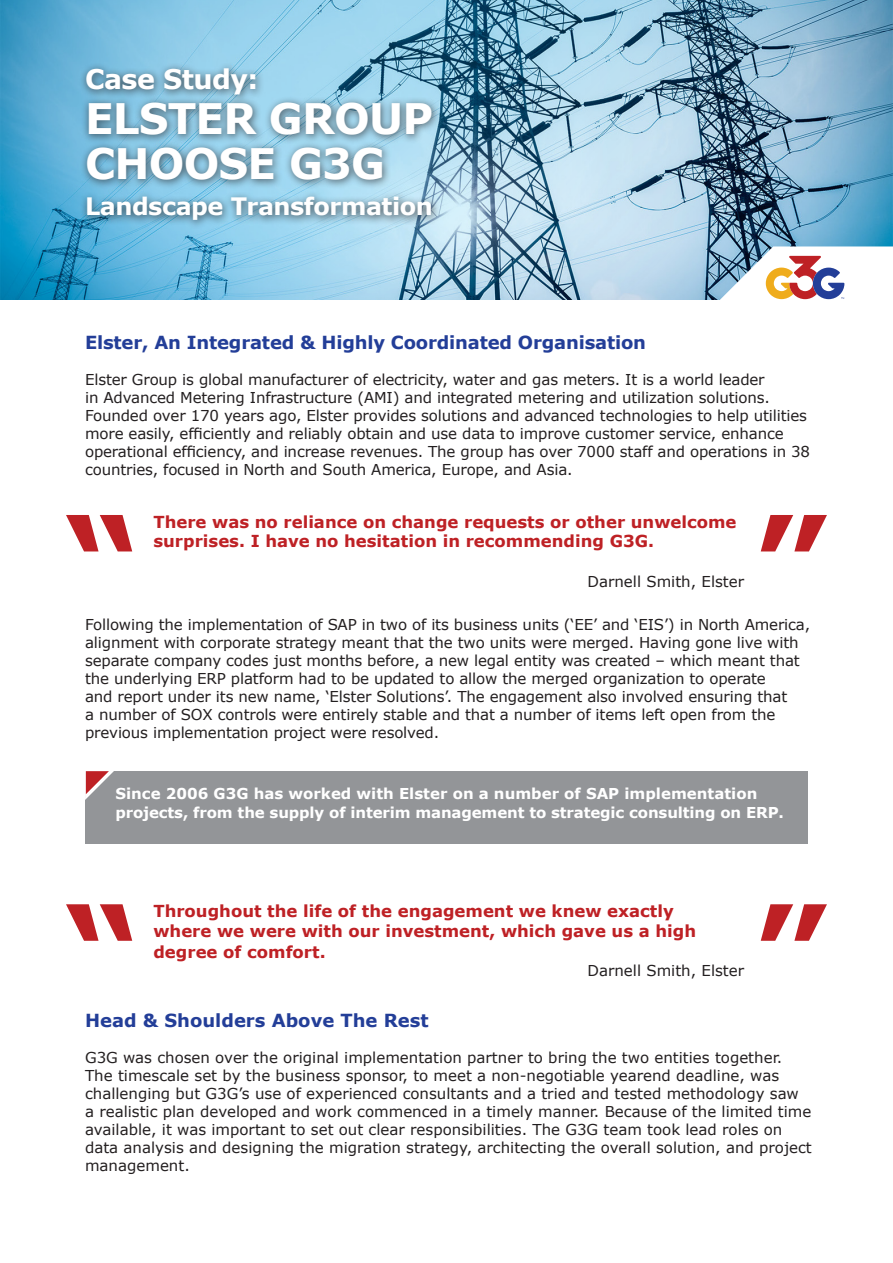
<style>
.page{position:relative;width:893px;height:1263px;background:#fff}
.page>*{position:absolute;margin:0;border:0;box-sizing:border-box;transform-origin:0 0}
.t1{font:700 42px "Verdana";letter-spacing:-.02em;color:#fff}
.t2{font:700 27px "Verdana";letter-spacing:-.02em;color:#fff}
.t3{font:700 24px "Verdana";letter-spacing:-.02em;color:#fff}
.t4{font:700 18px "Verdana";letter-spacing:-.01em;color:#233e98}
.t5{font:700 16.5px/19.8px "Verdana";color:#be2125}
.t6{font:15px/18px "Verdana";letter-spacing:-.01em;color:#231f20}
.t7{font:700 15px/19.5px "Verdana";letter-spacing:-.01em;color:#fff}
</style>
<div class="page">
<img style="left:0;top:0;width:893px;height:300px">
<svg style="left:716px;top:246px;width:177px;height:54px"></svg>
<div style="left:79px;top:62px;width:362px;height:168px;background:#231f20;opacity:.6"></div>
<svg style="left:66px;top:515px;width:66px;height:36px"></svg>
<svg style="left:761px;top:515px;width:66px;height:36px"></svg>
<svg style="left:66px;top:904px;width:66px;height:37px"></svg>
<svg style="left:761px;top:904px;width:66px;height:37px"></svg>
<div style="left:86px;top:771px;width:722px;height:72px;background:#939598"></div>
<svg style="left:85px;top:771px;width:29px;height:29px"></svg>
<p class="t2" style="left:85px;top:60px;width:175px">Case Study:</p>
<p class="t1" style="left:85px;top:89px;width:350px">ELSTER GROUP</p>
<p class="t1" style="left:85px;top:134px;width:302px">CHOOSE G3G</p>
<p class="t3" style="left:85px;top:190px;width:349px">Landscape Transformation</p>
<p class="t4" style="left:85px;top:330px;width:562px">Elster, An Integrated &amp; Highly Coordinated Organisation</p>
<p class="t6" style="left:85px;top:370px;width:726px">Elster Group is global manufacturer of electricity, water and gas meters. It is a world leader<br>in Advanced Metering Infrastructure (AMI) and integrated metering and utilization solutions.<br>Founded over 170 years ago, Elster provides solutions and advanced technologies to help utilities more easily, efficiently and reliably obtain and use data to improve customer service, enhance operational efficiency, and increase revenues. The group has over 7000 staff and operations in 38 countries, focused in North and South America, Europe, and Asia.</p>
<p class="t5" style="left:153px;top:511px;width:585px">There was no reliance on change requests or other unwelcome surprises. I have no hesitation in recommending G3G.</p>
<p class="t6" style="left:587px;top:572px;width:158px">Darnell Smith, Elster</p>
<p class="t6" style="left:85px;top:616px;width:727px">Following the implementation of SAP in two of its business units (‘EE’ and ‘EIS’) in North America, alignment with corporate strategy meant that the two units were merged. Having gone live with separate company codes just months before, a new legal entity was created – which meant that the underlying ERP platform had to be updated to allow the merged organization to operate<br>and report under its new name, ‘Elster Solutions’. The engagement also involved ensuring that<br>a number of SOX controls were entirely stable and that a number of items left open from the previous implementation project were resolved.</p>
<p class="t7" style="left:115px;top:783px;width:670px">Since 2006 G3G has worked with Elster on a number of SAP implementation projects, from the supply of interim management to strategic consulting on ERP.</p>
<p class="t5" style="left:153px;top:901px;width:522px">Throughout the life of the engagement we knew exactly</p>
<p class="t5" style="left:153px;top:919px;width:544px;line-height:21.6px">where we were with our investment, which gave us a high degree of comfort.</p>
<p class="t6" style="left:587px;top:962px;width:158px">Darnell Smith, Elster</p>
<p class="t4" style="left:85px;top:1007px;width:345px">Head &amp; Shoulders Above The Rest</p>
<p class="t6" style="left:85px;top:1048px;width:728px">G3G was chosen over the original implementation partner to bring the two entities together.<br>The timescale set by the business sponsor, to meet a non-negotiable yearend deadline, was challenging but G3G’s use of experienced consultants and a tried and tested methodology saw<br>a realistic plan developed and work commenced in a timely manner. Because of the limited time available, it was important to set out clear responsibilities. The G3G team took lead roles on data analysis and designing the migration strategy, architecting the overall solution, and project management.</p>
</div>
